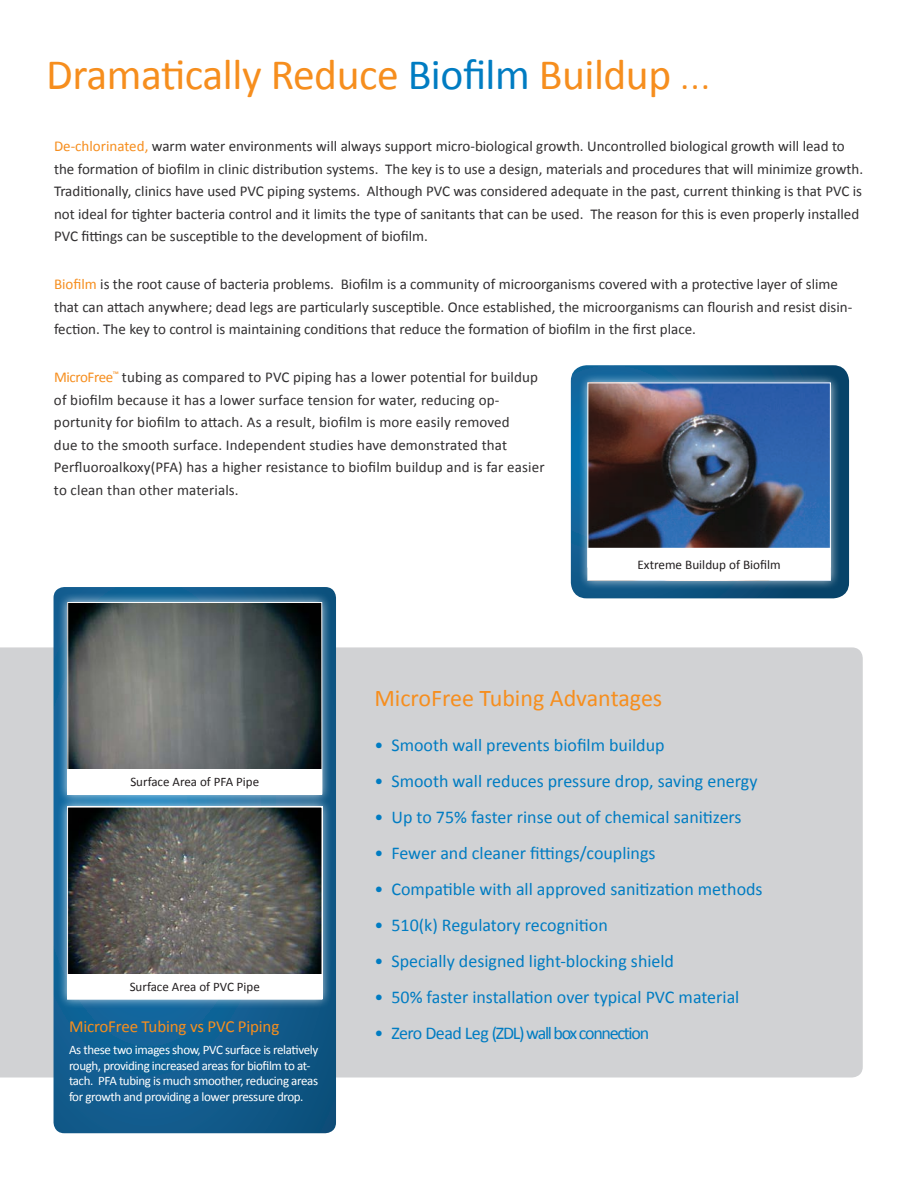
<style>
.page{position:relative;width:918px;height:1188px;background:#fff}
.page>*{position:absolute;margin:0;border:0;box-sizing:border-box;transform-origin:0 0}
.t1{font:43.5px "Calibri";letter-spacing:-.01em;color:#f68e1e}
.t2{font:24px "Calibri";color:#f68e1e}
.t3{font:18px "Calibri";color:#007cc2}
.t4{font:18px "Calibri";letter-spacing:-.07em;color:#007cc2}
.t5{font:16.95px "Calibri";letter-spacing:-.01em;color:#f68e1e}
.t6{font:15px/22.5px "Calibri";color:#312f30}
.t7{font:13.2px "Calibri";color:#231f20}
.t8{font:13.05px/15.6px "Calibri";letter-spacing:-.03em;color:#fff}
.t9{font:13.05px "Calibri";color:#231f20}
.s1{color:#007cc2}
.s2{font-size:34.5px}
.s3{color:#f68e1e}
</style>
<div class="page">
<div style="left:0;top:647px;width:863px;height:431px;background:#d1d2d4"></div>
<svg style="left:571px;top:365px;width:278px;height:233px"></svg>
<div style="left:578px;top:373px;width:263px;height:218px;background:#fff;opacity:.75"></div>
<img style="left:589px;top:384px;width:240px;height:164px">
<div style="left:587px;top:382px;width:244px;height:186px;border:1px solid #fff"></div>
<div style="left:587px;top:548px;width:244px;height:33px;background:#fff;border:2px solid #fff"></div>
<svg style="left:54px;top:587px;width:282px;height:546px"></svg>
<div style="left:57px;top:592px;width:275px;height:212px;background:#fff;opacity:.75"></div>
<div style="left:57px;top:797px;width:275px;height:212px;background:#fff;opacity:.75"></div>
<svg style="left:66px;top:599px;width:258px;height:197px"></svg>
<svg style="left:66px;top:804px;width:259px;height:196px"></svg>
<p class="t1" style="left:46px;top:47px;width:665px">Dramatically Reduce <span class="s1">Biofilm</span> Buildup <span class="s2">...</span></p>
<p class="t6" style="left:54px;top:135px;width:811px"><span class="s3">De-chlorinated,</span> warm water environments will always support micro-biological growth. Uncontrolled biological growth will lead to the formation of biofilm in clinic distribution systems. The key is to use a design, materials and procedures that will minimize growth.<br>Traditionally, clinics have used PVC piping systems. Although PVC was considered adequate in the past, current thinking is that PVC is not ideal for tighter bacteria control and it limits the type of sanitants that can be used. The reason for this is even properly installed PVC fittings can be susceptible to the development of biofilm.</p>
<p class="t6" style="left:54px;top:273px;width:800px"><span class="s3">Biofilm</span> is the root cause of bacteria problems. Biofilm is a community of microorganisms covered with a protective layer of slime that can attach anywhere; dead legs are particularly susceptible. Once established, the microorganisms can flourish and resist disin&shy;fection. The key to control is maintaining conditions that reduce the formation of biofilm in the first place.</p>
<p class="t6" style="left:54px;top:366px;width:492px"><span class="s3">MicroFree</span><sup>™</sup> tubing as compared to PVC piping has a lower potential for buildup of biofilm because it has a lower surface tension for water, reducing op&shy;portunity for biofilm to attach. As a result, biofilm is more easily removed<br>due to the smooth surface. Independent studies have demonstrated that Perfluoroalkoxy(PFA) has a higher resistance to biofilm buildup and is far easier to clean than other materials.</p>
<p class="t9" style="left:130px;top:773px;width:130px">Surface Area of PFA Pipe</p>
<p class="t9" style="left:130px;top:978px;width:132px">Surface Area of PVC Pipe</p>
<p class="t5" style="left:69px;top:1016px;width:212px">MicroFree Tubing vs PVC Piping</p>
<p class="t8" style="left:69px;top:1042px;width:251px">As these two images show, PVC surface is relatively rough, providing increased areas for biofilm to at&shy;tach. PFA tubing is much smoother, reducing areas for growth and providing a lower pressure drop.</p>
<p class="t7" style="left:637px;top:557px;width:145px">Extreme Buildup of Biofilm</p>
<p class="t2" style="left:374px;top:683px;width:290px">MicroFree Tubing Advantages</p>
<p class="t3" style="left:374px;top:734px;width:292px">• Smooth wall prevents biofilm buildup</p>
<p class="t3" style="left:374px;top:770px;width:385px">• Smooth wall reduces pressure drop, saving energy</p>
<p class="t3" style="left:374px;top:806px;width:369px">• Up to 75% faster rinse out of chemical sanitizers</p>
<p class="t3" style="left:374px;top:842px;width:283px">• Fewer and cleaner fittings/couplings</p>
<p class="t3" style="left:374px;top:878px;width:390px">• Compatible with all approved sanitization methods</p>
<p class="t3" style="left:374px;top:914px;width:235px">• 510(k) Regulatory recognition</p>
<p class="t3" style="left:374px;top:950px;width:301px">• Specially designed light-blocking shield</p>
<p class="t3" style="left:374px;top:986px;width:367px">• 50% faster installation over typical PVC material</p>
<p class="t4" style="left:374px;top:1022px;width:276px">• Zero Dead Leg (ZDL) wall box connection</p>
</div>
